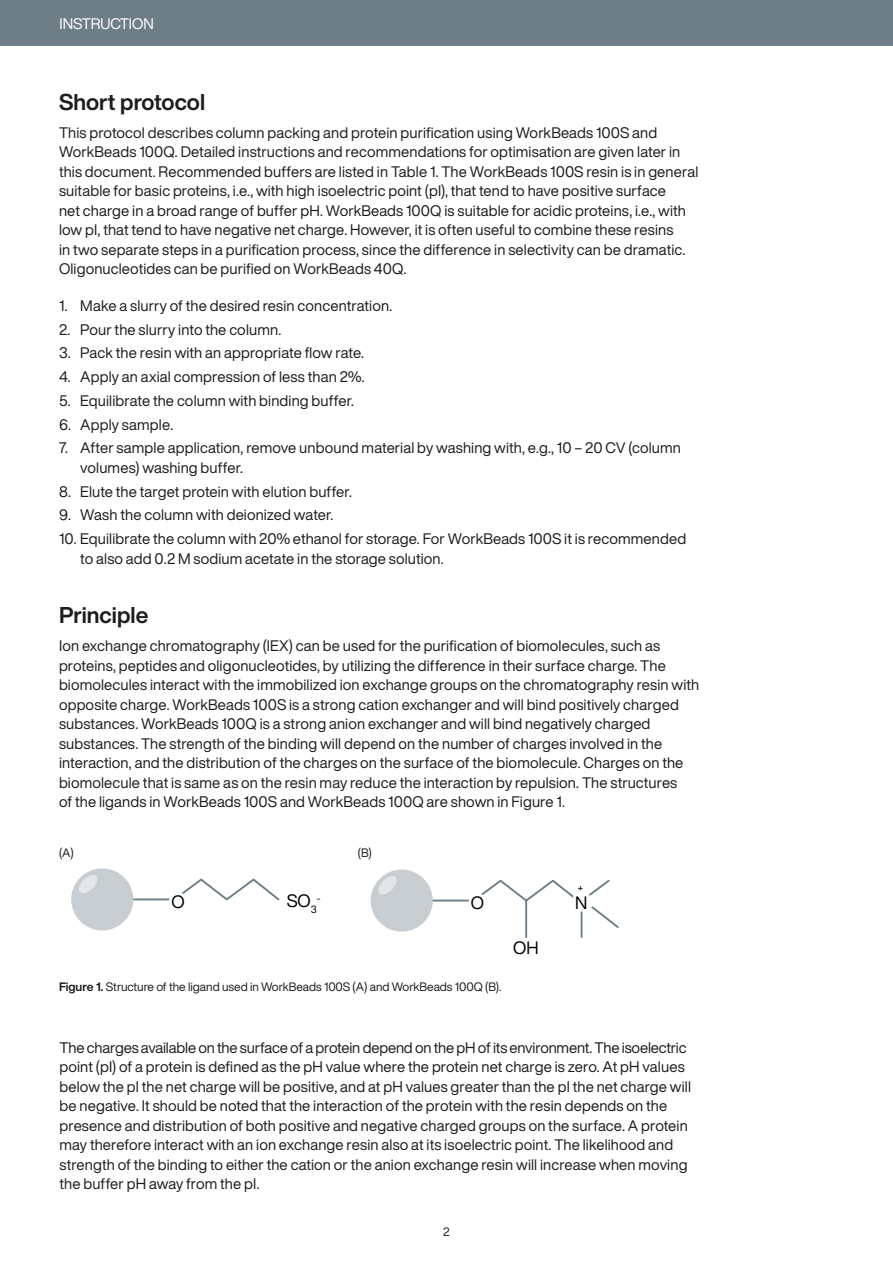
<style>
.page{position:relative;width:893px;height:1263px;background:#fff}
.page>*{position:absolute;margin:0;border:0;box-sizing:border-box;transform-origin:0 0}
.t1{font:700 22.5px "Helvetica Now Display";color:#1d1d1d}
.t2{font:17.55px "Helvetica Now Display";color:#000}
.t3{font:15px/19.5px "Helvetica Now Display";letter-spacing:.01em;color:#1d1d1d}
.t4{font:15px "Helvetica Now Display";color:#fff}
.t5{font:12px "Helvetica Now Display";color:#1d1d1d}
.t6{font:12px "Helvetica Now Display";color:#231f20}
.t7{font:10.2px "Helvetica Now Display";color:#000}
.s1{font-weight:700}
</style>
<div class="page">
<div style="left:0;top:0;width:893px;height:46px;background:#6e7e87"></div>
<div style="left:71px;top:868px;width:62px;height:62px;background:#c7cdd1;border-radius:50%"></div>
<svg style="left:78px;top:873px;width:202px;height:29px"></svg>
<div style="left:169px;top:892px;width:17px;height:17px;background:#fff;border-radius:50%"></div>
<div style="left:371px;top:869px;width:62px;height:63px;background:#c7cdd1;border-radius:50%"></div>
<svg style="left:377px;top:875px;width:242px;height:62px"></svg>
<div style="left:573px;top:890px;width:17px;height:16px;background:#fff;border-radius:50%"></div>
<p class="t4" style="left:60px;top:13px;width:96px">INSTRUCTION</p>
<h1 class="t1" style="left:59px;top:86px;width:148px">Short protocol</h1>
<p class="t3" style="left:59px;top:123px;width:641px">This protocol describes column packing and protein purification using WorkBeads 100S and WorkBeads 100Q. Detailed instructions and recommendations for optimisation are given later in this document. Recommended buffers are listed in Table 1. The WorkBeads 100S resin is in general suitable for basic proteins, i.e., with high isoelectric point (pI), that tend to have positive surface<br>net charge in a broad range of buffer pH. WorkBeads 100Q is suitable for acidic proteins, i.e., with low pI, that tend to have negative net charge. However, it is often useful to combine these resins<br>in two separate steps in a purification process, since the difference in selectivity can be dramatic.<br>Oligonucleotides can be purified on WorkBeads 40Q.</p>
<p class="t3" style="left:59px;top:296px;width:335px">1. Make a slurry of the desired resin concentration.</p>
<p class="t3" style="left:59px;top:319px;width:224px">2. Pour the slurry into the column.</p>
<p class="t3" style="left:59px;top:343px;width:307px">3. Pack the resin with an appropriate flow rate.</p>
<p class="t3" style="left:59px;top:367px;width:307px">4. Apply an axial compression of less than 2%.</p>
<p class="t3" style="left:59px;top:391px;width:296px">5. Equilibrate the column with binding buffer.</p>
<p class="t3" style="left:59px;top:414px;width:116px">6. Apply sample.</p>
<p class="t3" style="left:80px;top:438px;width:602px;text-indent:-21px">7. After sample application, remove unbound material by washing with, e.g., 10 – 20 CV (column volumes) washing buffer.</p>
<p class="t3" style="left:59px;top:481px;width:294px">8. Elute the target protein with elution buffer.</p>
<p class="t3" style="left:59px;top:505px;width:276px">9. Wash the column with deionized water.</p>
<p class="t3" style="left:80px;top:529px;width:607px;text-indent:-21px">10. Equilibrate the column with 20% ethanol for storage. For WorkBeads 100S it is recommended to also add 0.2 M sodium acetate in the storage solution.</p>
<h1 class="t1" style="left:59px;top:600px;width:91px">Principle</h1>
<p class="t3" style="left:59px;top:636px;width:642px">Ion exchange chromatography (IEX) can be used for the purification of biomolecules, such as proteins, peptides and oligonucleotides, by utilizing the difference in their surface charge. The biomolecules interact with the immobilized ion exchange groups on the chromatography resin with opposite charge. WorkBeads 100S is a strong cation exchanger and will bind positively charged substances. WorkBeads 100Q is a strong anion exchanger and will bind negatively charged substances. The strength of the binding will depend on the number of charges involved in the interaction, and the distribution of the charges on the surface of the biomolecule. Charges on the biomolecule that is same as on the resin may reduce the interaction by repulsion. The structures<br>of the ligands in WorkBeads 100S and WorkBeads 100Q are shown in Figure 1.</p>
<p class="t5" style="left:59px;top:844px;width:16px">(A)</p>
<p class="t5" style="left:358px;top:844px;width:16px">(B)</p>
<p class="t2" style="left:287px;top:889px;width:31px">SO<sub>3</sub></p>
<p class="t2" style="left:171px;top:889px;width:15px">O</p>
<p class="t7" style="left:317px;top:891px;width:5px">-</p>
<p class="t7" style="left:578px;top:881px;width:7px">+</p>
<p class="t2" style="left:471px;top:890px;width:15px">O</p>
<p class="t2" style="left:575px;top:890px;width:14px">N</p>
<p class="t2" style="left:513px;top:936px;width:27px">OH</p>
<p class="t5" style="left:59px;top:978px;width:444px"><span class="s1">Figure 1.</span> Structure of the ligand used in WorkBeads 100S (A) and WorkBeads 100Q (B).</p>
<p class="t3" style="left:60px;top:1038px;width:633px">The charges available on the surface of a protein depend on the pH of its environment. The isoelectric point (pI) of a protein is defined as the pH value where the protein net charge is zero. At pH values below the pI the net charge will be positive, and at pH values greater than the pI the net charge will be negative. It should be noted that the interaction of the protein with the resin depends on the presence and distribution of both positive and negative charged groups on the surface. A protein may therefore interact with an ion exchange resin also at its isoelectric point. The likelihood and strength of the binding to either the cation or the anion exchange resin will increase when moving the buffer pH away from the pI.</p>
<p class="t6" style="left:443px;top:1224px;width:8px">2</p>
</div>
